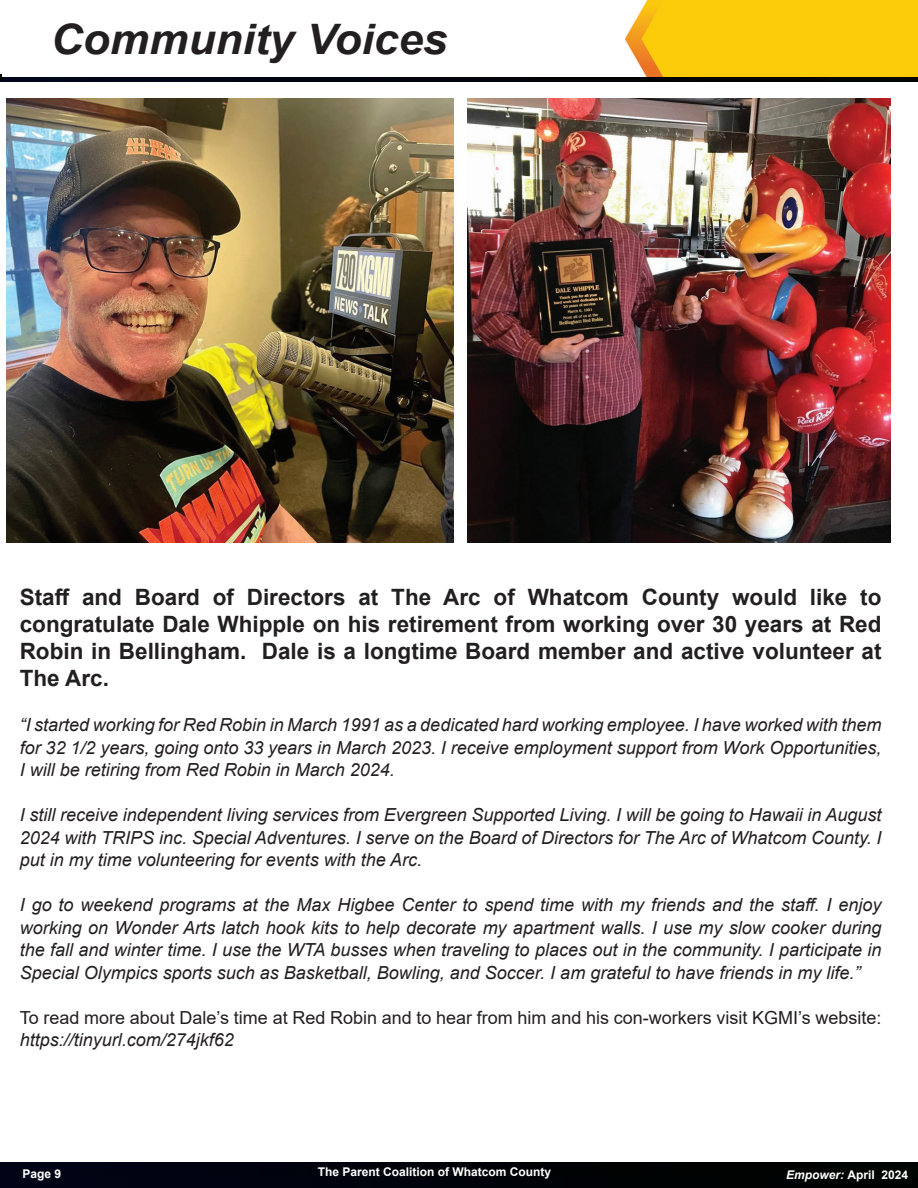
<style>
.page{position:relative;width:918px;height:1188px;background:#fff}
.page>*{position:absolute;margin:0;border:0;box-sizing:border-box;transform-origin:0 0}
.t1{font:italic 700 42px "Arial";color:#231f20;scale:1.05 1}
.t2{font:700 22.5px/27px "Arial";color:#231f20;text-align:justify}
.t3{font:italic 18px/22.5px "Arial";color:#231f20;text-align:justify}
.t4{font:18px "Arial";color:#231f20}
.t5{font:700 12px "Arial";color:#fff}
.s1{font-style:italic}
</style>
<div class="page">
<img style="left:0;top:1177px;width:918px;height:11px">
<img style="left:0;top:1162px;width:918px;height:15px">
<img style="left:626px;top:0;width:292px;height:77px">
<img style="left:0;top:77px;width:918px;height:5px">
<img style="left:6px;top:98px;width:448px;height:444px">
<img style="left:467px;top:98px;width:424px;height:444px">
<h1 class="t1" style="left:51px;top:11px;width:379px">Community Voices</h1>
<p class="t2" style="left:20px;top:584px;width:863px">Staff and Board of Directors at The Arc of Whatcom County would like to congratulate Dale Whipple on his retirement from working over 30 years at Red Robin in Bellingham. Dale is a longtime Board member and active volunteer at The Arc.</p>
<p class="t3" style="left:20px;top:714px;width:863px">“I started working for Red Robin in March 1991 as a dedicated hard working employee. I have worked with them for 32 1/2 years, going onto 33 years in March 2023. I receive employment support from Work Opportunities, I will be retiring from Red Robin in March 2024.</p>
<p class="t3" style="left:20px;top:804px;width:863px">I still receive independent living services from Evergreen Supported Living. I will be going to Hawaii in August 2024 with TRIPS inc. Special Adventures. I serve on the Board of Directors for The Arc of Whatcom County. I put in my time volunteering for events with the Arc.</p>
<p class="t3" style="left:20px;top:894px;width:863px">I go to weekend programs at the Max Higbee Center to spend time with my friends and the staff. I enjoy working on Wonder Arts latch hook kits to help decorate my apartment walls. I use my slow cooker during the fall and winter time. I use the WTA busses when traveling to places out in the community. I participate in Special Olympics sports such as Basketball, Bowling, and Soccer. I am grateful to have friends in my life.”</p>
<p class="t4" style="left:20px;top:1005px;width:863px">To read more about Dale’s time at Red Robin and to hear from him and his con-workers visit KGMI’s website:</p>
<p class="t3" style="left:20px;top:1029px;width:216px">https://tinyurl.com/274jkf62</p>
<p class="t5" style="left:23px;top:1166px;width:40px">Page 9</p>
<p class="t5" style="left:318px;top:1163px;width:235px">The Parent Coalition of Whatcom County</p>
<p class="t5" style="left:786px;top:1166px;width:124px"><span class="s1">Empower:</span> April 2024</p>
</div>
